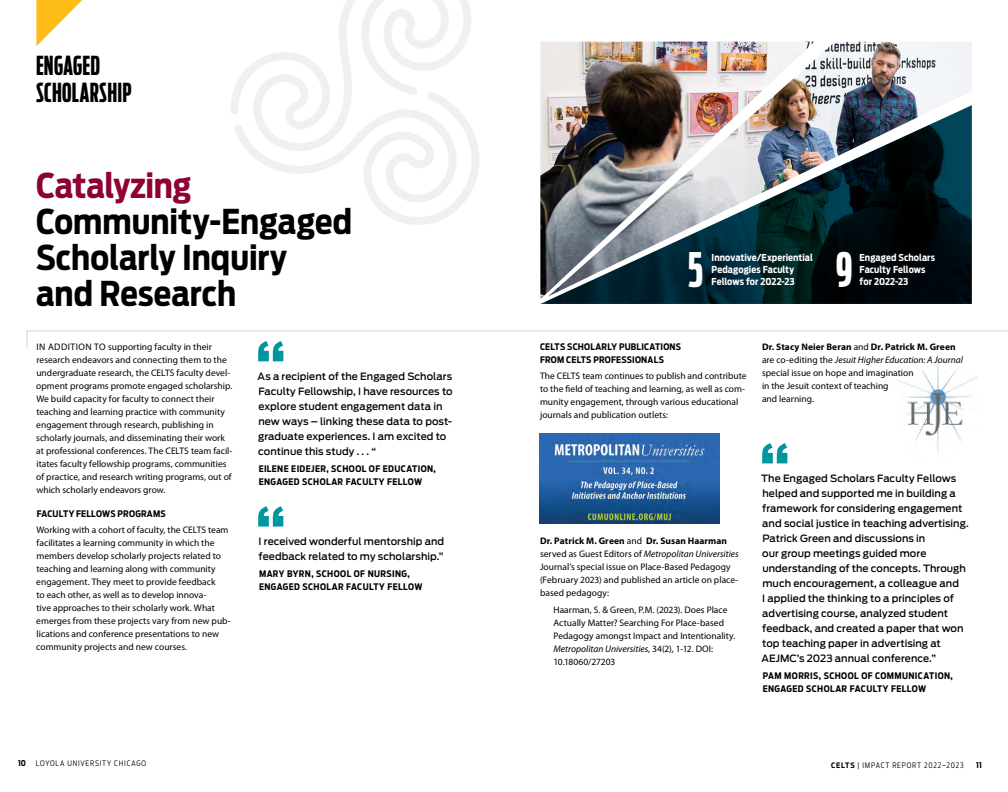
<style>
.page{position:relative;width:1008px;height:792px;background:#fff}
.page>*{position:absolute;margin:0;border:0;box-sizing:border-box;transform-origin:0 0}
.t1{font:700 60px "Antenna";color:#0096a0}
.t2{font:700 47.2px "Antenna Comp";color:#fff}
.t3{font:700 34px/36px "Antenna Cond";color:#000}
.t4{font:700 34px "Antenna Cond";letter-spacing:-.01em;color:#8d0134}
.t5{font:700 26px/27.2px "Antenna Comp";letter-spacing:.015em;color:#000}
.t6{font:500 10px/15px "Antenna";letter-spacing:.005em;color:#000}
.t7{font:9.5px/13px "Myriad Pro";color:#000}
.t8{font:700 9.5px/12px "Antenna Cond";letter-spacing:.005em;color:#fff}
.t9{font:700 9px/13px "Antenna Cond";letter-spacing:.04em;color:#000}
.t10{font:700 9px/13px "Antenna Cond";letter-spacing:.02em;color:#000}
.t11{font:700 8px "Antenna Cond";color:#000}
.t12{font:300 7.5px "Antenna Cond";letter-spacing:.105em;color:#000}
.s1{font-weight:700;font-size:8px}
.s2{font-weight:700}
.s3{font-style:italic}
</style>
<div class="page">
<svg style="left:249px;top:135px;width:230px;height:90px"></svg>
<svg style="left:231px;top:0;width:243px;height:152px"></svg>
<svg style="left:36px;top:0;width:46px;height:46px"></svg>
<svg style="left:27px;top:330px;width:981px;height:18px"></svg>
<img style="left:540px;top:434px;width:179px;height:89px">
<img style="left:898px;top:347px;width:80px;height:105px">
<img style="left:540px;top:41px;width:432px;height:263px">
<h3 class="t5" style="left:36px;top:52px;width:97px">ENGAGED<br>SCHOLARSHIP</h3>
<h3 class="t4" style="left:36px;top:162px;width:157px">Catalyzing</h3>
<h3 class="t3" style="left:36px;top:203px;width:318px">Community-Engaged<br>Scholarly Inquiry and Research</h3>
<p class="t7" style="left:36px;top:340px;width:198px">IN ADDITION TO supporting faculty in their research endeavors and connecting them to the undergraduate research, the CELTS faculty devel&shy;opment programs promote engaged scholarship.<br>We build capacity for faculty to connect their teaching and learning practice with community engagement through research, publishing in scholarly journals, and disseminating their work at professional conferences. The CELTS team facil&shy;itates faculty fellowship programs, communities of practice, and research writing programs, out of which scholarly endeavors grow.</p>
<p class="t10" style="left:37px;top:507px;width:131px">FACULTY FELLOWS PROGRAMS</p>
<p class="t7" style="left:36px;top:523px;width:196px">Working with a cohort of faculty, the CELTS team facilitates a learning community in which the members develop scholarly projects related to teaching and learning along with community engagement. They meet to provide feedback<br>to each other, as well as to develop innova-<br>tive approaches to their scholarly work. What emerges from these projects vary from new pub&shy;lications and conference presentations to new community projects and new courses.</p>
<h1 class="t1" style="left:255px;top:322px;width:33px">“</h1>
<p class="t6" style="left:258px;top:368px;width:197px">As a recipient of the Engaged Scholars Faculty Fellowship, I have resources to explore student engagement data in new ways – linking these data to post&shy;graduate experiences. I am excited to continue this study . . . “</p>
<p class="t9" style="left:259px;top:462px;width:179px">EILENE EIDEJER, SCHOOL OF EDUCATION,<br>ENGAGED SCHOLAR FACULTY FELLOW</p>
<h1 class="t1" style="left:255px;top:487px;width:33px">“</h1>
<p class="t6" style="left:259px;top:534px;width:187px">I received wonderful mentorship and feedback related to my scholarship.”</p>
<p class="t9" style="left:259px;top:568px;width:165px">MARY BYRN, SCHOOL OF NURSING,<br>ENGAGED SCHOLAR FACULTY FELLOW</p>
<p class="t12" style="left:18px;top:759px;width:130px"><span class="s1">10</span> LOYOLA UNIVERSITY CHICAGO</p>
<h2 class="t2" style="left:688px;top:241px;width:17px">5</h2>
<h2 class="t2" style="left:836px;top:241px;width:19px">9</h2>
<p class="t8" style="left:712px;top:251px;width:103px">Innovative/Experiential<br>Pedagogies Faculty<br>Fellows for 2022-23</p>
<p class="t8" style="left:860px;top:251px;width:77px">Engaged Scholars<br>Faculty Fellows for 2022-23</p>
<p class="t10" style="left:540px;top:340px;width:143px">CELTS SCHOLARLY PUBLICATIONS<br>FROM CELTS PROFESSIONALS</p>
<p class="t7" style="left:540px;top:369px;width:208px">The CELTS team continues to publish and contribute to the field of teaching and learning, as well as com&shy;munity engagement, through various educational journals and publication outlets:</p>
<p class="t7" style="left:540px;top:534px;width:200px"><span class="s2">Dr. Patrick M. Green</span> and <span class="s2">Dr. Susan Haarman </span>served as Guest Editors of <span class="s3">Metropolitan Universities </span>Journal’s special issue on Place-Based Pedagogy (February 2023) and published an article on place&shy;based pedagogy:</p>
<p class="t7" style="left:553px;top:603px;width:183px">Haarman, S. &amp; Green, P.M. (2023). Does Place Actually Matter? Searching For Place-based Pedagogy amongst Impact and Intentionality.<br><span class="s3">Metropolitan Universities</span>, 34(2), 1-12. DOI:<br>10.18060/27203</p>
<p class="t7" style="left:762px;top:340px;width:203px"><span class="s2">Dr. Stacy Neier Beran</span> and <span class="s2">Dr. Patrick M. Green </span>are co-editing the <span class="s3">Jesuit Higher Education: A Journal </span>special issue on hope and imagination<br>in the Jesuit context of teaching<br>and learning.</p>
<h1 class="t1" style="left:759px;top:424px;width:33px">“</h1>
<p class="t6" style="left:761px;top:471px;width:209px">The Engaged Scholars Faculty Fellows helped and supported me in building a framework for considering engagement and social justice in teaching advertising.<br>Patrick Green and discussions in<br>our group meetings guided more understanding of the concepts. Through much encouragement, a colleague and<br>I applied the thinking to a principles of advertising course, analyzed student feedback, and created a paper that won top teaching paper in advertising at AEJMC’s 2023 annual conference.”</p>
<p class="t9" style="left:763px;top:669px;width:192px">PAM MORRIS, SCHOOL OF COMMUNICATION,<br>ENGAGED SCHOLAR FACULTY FELLOW</p>
<p class="t12" style="left:831px;top:760px;width:134px"><span class="s2">CELTS</span> | IMPACT REPORT 2022–2023</p>
<p class="t11" style="left:976px;top:760px;width:7px">11</p>
</div>
